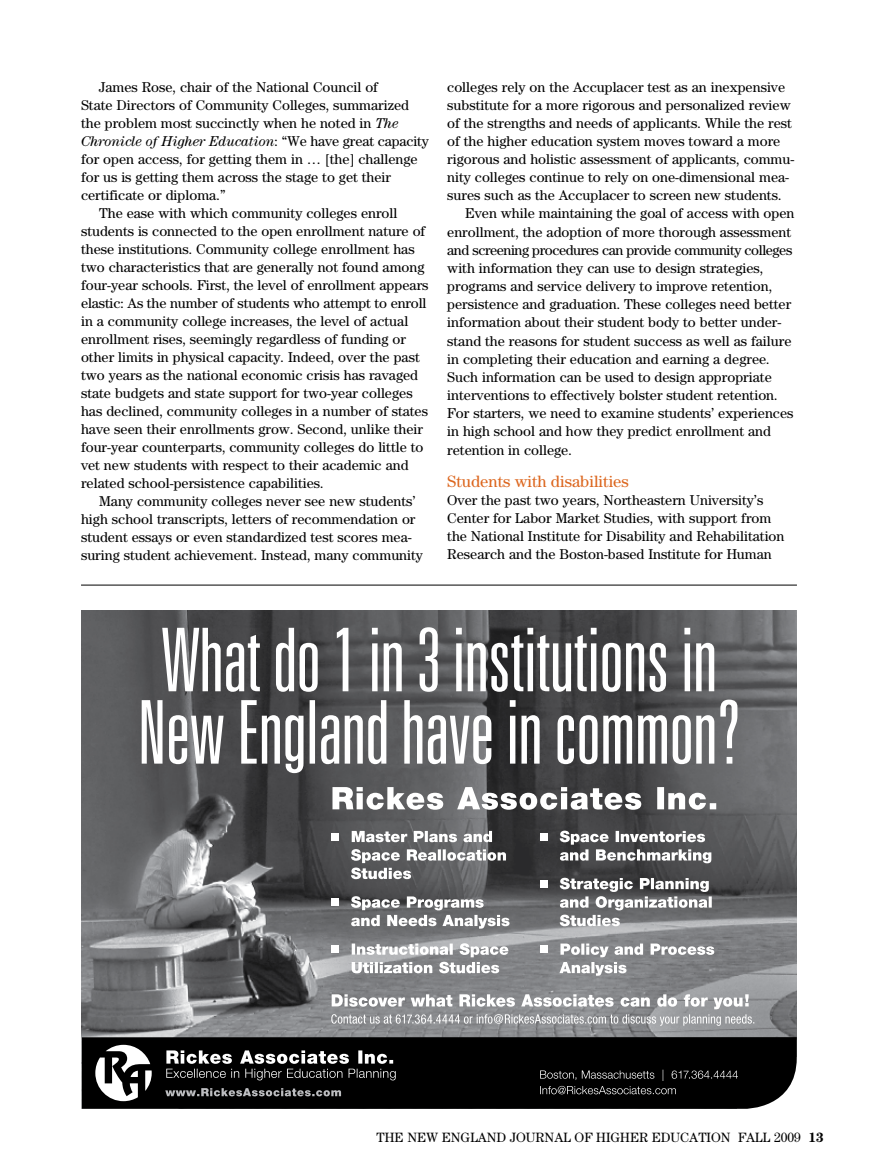
<style>
.page{position:relative;width:878px;height:1175px;background:#fff}
.page>*{position:absolute;margin:0;border:0;box-sizing:border-box;transform-origin:0 0}
.t1{font:16.5px "Century";color:#dc661e}
.t2{font:14.25px/18px "Century";color:#000}
.t3{font:14.25px "Century";letter-spacing:-.03em;color:#000}
.t4{font:italic 14.25px "Century";letter-spacing:-.01em;color:#000}
.t5{font:13.5px "Century";color:#000}
.s1{font-style:italic}
.s2{font-style:normal}
.s3{font-weight:700}
</style>
<div class="page">
<img style="left:82px;top:611px;width:714px;height:426px">
<div style="left:82px;top:1037px;width:714px;height:71px;background:#000"></div>
<svg style="left:162px;top:627px;width:552px;height:65px"></svg>
<svg style="left:142px;top:699px;width:595px;height:74px"></svg>
<svg style="left:166px;top:1050px;width:230px;height:30px;background:#424242"></svg>
<svg style="left:165px;top:1088px;width:176px;height:8px"></svg>
<svg style="left:332px;top:787px;width:384px;height:22px"></svg>
<svg style="left:95px;top:1044px;width:57px;height:57px"></svg>
<svg style="left:540px;top:1069px;width:198px;height:25px;background:#1f1f1f"></svg>
<div style="left:331px;top:833px;width:8px;height:7px;background:#fff"></div>
<svg style="left:352px;top:831px;width:140px;height:11px"></svg>
<svg style="left:351px;top:849px;width:155px;height:30px"></svg>
<div style="left:331px;top:898px;width:8px;height:8px;background:#fff"></div>
<svg style="left:351px;top:896px;width:158px;height:32px"></svg>
<div style="left:331px;top:945px;width:8px;height:8px;background:#fff"></div>
<svg style="left:351px;top:943px;width:157px;height:30px"></svg>
<div style="left:540px;top:833px;width:7px;height:7px;background:#fff"></div>
<svg style="left:559px;top:830px;width:152px;height:33px"></svg>
<div style="left:540px;top:880px;width:7px;height:8px;background:#fff"></div>
<svg style="left:559px;top:877px;width:152px;height:49px"></svg>
<div style="left:540px;top:945px;width:7px;height:8px;background:#fff"></div>
<svg style="left:559px;top:943px;width:155px;height:32px"></svg>
<svg style="left:331px;top:994px;width:423px;height:31px;background:#a9abad"></svg>
<hr style="left:81px;top:585px;width:715px;height:1px;background:#000">
<p class="t2" style="left:99px;top:78px;width:280px">James Rose, chair of the National Council of</p>
<p class="t2" style="left:81px;top:96px;width:329px">State Directors of Community Colleges, summarized</p>
<p class="t2" style="left:81px;top:114px;width:319px">the problem most succinctly when he noted in <span class="s1">The</span></p>
<p class="t4" style="left:81px;top:133px;width:349px">Chronicle of Higher Education<span class="s2">: “We have great capacity</span></p>
<p class="t2" style="left:81px;top:150px;width:338px">for open access, for getting them in … [the] challenge</p>
<p class="t2" style="left:81px;top:168px;width:311px">for us is getting them across the stage to get their</p>
<p class="t2" style="left:81px;top:186px;width:146px">certificate or diploma.”</p>
<p class="t2" style="left:99px;top:204px;width:300px">The ease with which community colleges enroll</p>
<p class="t2" style="left:81px;top:222px;width:346px">students is connected to the open enrollment nature of</p>
<p class="t2" style="left:81px;top:240px;width:335px">these institutions. Community college enrollment has</p>
<p class="t2" style="left:81px;top:258px;width:345px">two characteristics that are generally not found among</p>
<p class="t2" style="left:81px;top:276px;width:349px">four-year schools. First, the level of enrollment appears</p>
<p class="t2" style="left:81px;top:294px;width:347px">elastic: As the number of students who attempt to enroll</p>
<p class="t2" style="left:81px;top:312px;width:329px">in a community college increases, the level of actual</p>
<p class="t2" style="left:81px;top:330px;width:326px">enrollment rises, seemingly regardless of funding or</p>
<p class="t2" style="left:81px;top:348px;width:340px">other limits in physical capacity. Indeed, over the past</p>
<p class="t2" style="left:81px;top:366px;width:338px">two years as the national economic crisis has ravaged</p>
<p class="t2" style="left:81px;top:384px;width:333px">state budgets and state support for two-year colleges</p>
<p class="t2" style="left:81px;top:402px;width:348px">has declined, community colleges in a number of states</p>
<p class="t2" style="left:81px;top:420px;width:343px">have seen their enrollments grow. Second, unlike their</p>
<p class="t2" style="left:81px;top:438px;width:344px">four-year counterparts, community colleges do little to</p>
<p class="t2" style="left:81px;top:456px;width:329px">vet new students with respect to their academic and</p>
<p class="t2" style="left:81px;top:474px;width:244px">related school-persistence capabilities.</p>
<p class="t2" style="left:99px;top:492px;width:318px">Many community colleges never see new students’</p>
<p class="t2" style="left:81px;top:510px;width:336px">high school transcripts, letters of recommendation or</p>
<p class="t2" style="left:81px;top:528px;width:332px">student essays or even standardized test scores mea-</p>
<p class="t2" style="left:81px;top:546px;width:343px">suring student achievement. Instead, many community</p>
<p class="t2" style="left:447px;top:78px;width:339px">colleges rely on the Accuplacer test as an inexpensive</p>
<p class="t2" style="left:447px;top:96px;width:345px">substitute for a more rigorous and personalized review</p>
<p class="t2" style="left:447px;top:114px;width:346px">of the strengths and needs of applicants. While the rest</p>
<p class="t2" style="left:447px;top:132px;width:335px">of the higher education system moves toward a more</p>
<p class="t2" style="left:447px;top:150px;width:348px">rigorous and holistic assessment of applicants, commu-</p>
<p class="t2" style="left:447px;top:168px;width:343px">nity colleges continue to rely on one-dimensional mea-</p>
<p class="t2" style="left:447px;top:186px;width:336px">sures such as the Accuplacer to screen new students.</p>
<p class="t2" style="left:465px;top:204px;width:331px">Even while maintaining the goal of access with open</p>
<p class="t2" style="left:447px;top:222px;width:345px">enrollment, the adoption of more thorough assessment</p>
<p class="t3" style="left:447px;top:241px;width:346px">and screening procedures can provide community colleges</p>
<p class="t2" style="left:447px;top:259px;width:318px">with information they can use to design strategies,</p>
<p class="t2" style="left:447px;top:277px;width:326px">programs and service delivery to improve retention,</p>
<p class="t2" style="left:447px;top:295px;width:345px">persistence and graduation. These colleges need better</p>
<p class="t2" style="left:447px;top:313px;width:335px">information about their student body to better under-</p>
<p class="t2" style="left:447px;top:331px;width:346px">stand the reasons for student success as well as failure</p>
<p class="t2" style="left:447px;top:349px;width:324px">in completing their education and earning a degree.</p>
<p class="t2" style="left:447px;top:368px;width:326px">Such information can be used to design appropriate</p>
<p class="t2" style="left:447px;top:386px;width:332px">interventions to effectively bolster student retention.</p>
<p class="t2" style="left:447px;top:404px;width:348px">For starters, we need to examine students’ experiences</p>
<p class="t2" style="left:447px;top:422px;width:325px">in high school and how they predict enrollment and</p>
<p class="t2" style="left:447px;top:440px;width:126px">retention in college.</p>
<p class="t1" style="left:447px;top:472px;width:183px">Students with disabilities</p>
<p class="t2" style="left:447px;top:491px;width:339px">Over the past two years, Northeastern University’s Center for Labor Market Studies, with support from the National Institute for Disability and Rehabilitation Research and the Boston-based Institute for Human</p>
<p class="t5" style="left:376px;top:1129px;width:449px">THE NEW ENGLAND JOURNAL OF HIGHER EDUCATION FALL 2009 <span class="s3">13</span></p>
</div>
